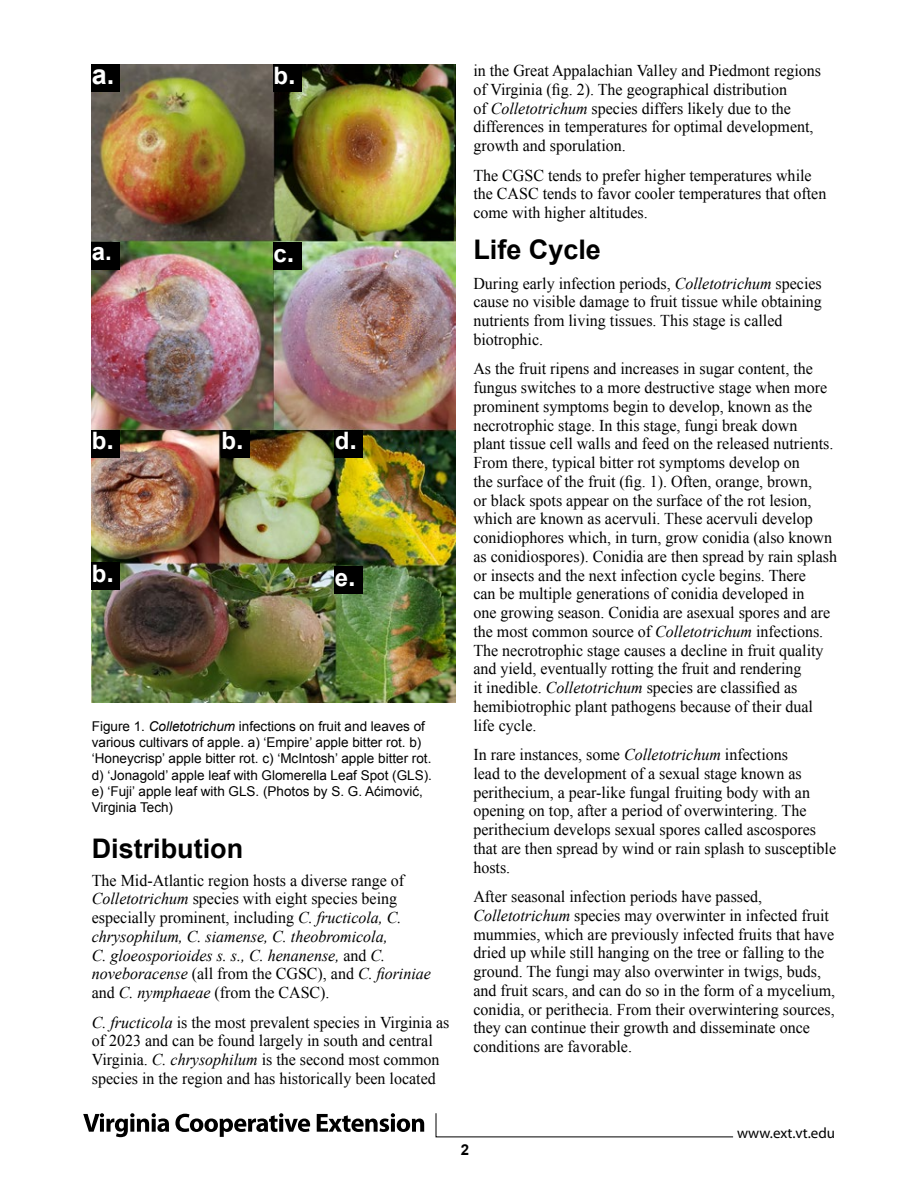
<style>
.page{position:relative;width:918px;height:1188px;background:#fff}
.page>*{position:absolute;margin:0;border:0;box-sizing:border-box;transform-origin:0 0}
.BT{font:700 27px "Arial";color:#000}
.t1{font:700 27px "Arial";color:#fff}
.t2{font:700 24px "Arial";color:#fff}
.BT-2{font:16.5px/18.8px "Times New Roman";color:#000}
.BT-3{font:italic 16.5px/18.8px "Times New Roman";color:#000}
.t3{font:15px "Myriad Pro";color:#000}
.t4{font:700 15px "Arial";color:#000}
.t5{font:13.5px/16.2px "Arial";color:#000}
.s1{font-size:27px}
.s2{font-style:italic}
.s3{font-style:normal}
</style>
<div class="page">
<svg style="left:83px;top:1113px;width:86px;height:24px"></svg>
<svg style="left:175px;top:1113px;width:135px;height:24px"></svg>
<svg style="left:317px;top:1113px;width:107px;height:19px"></svg>
<svg style="left:435px;top:1113px;width:299px;height:25px"></svg>
<img style="left:92px;top:65px;width:363px;height:638px">
<div style="left:92px;top:65px;width:28px;height:27px;background:#000"></div>
<div style="left:92px;top:243px;width:28px;height:27px;background:#000"></div>
<div style="left:274px;top:65px;width:28px;height:27px;background:#000"></div>
<div style="left:92px;top:430px;width:28px;height:27px;background:#000"></div>
<div style="left:221px;top:430px;width:28px;height:27px;background:#000"></div>
<div style="left:92px;top:563px;width:28px;height:27px;background:#000"></div>
<div style="left:274px;top:243px;width:28px;height:27px;background:#000"></div>
<div style="left:335px;top:430px;width:28px;height:27px;background:#000"></div>
<div style="left:335px;top:567px;width:28px;height:27px;background:#000"></div>
<h1 class="t1" style="left:92px;top:57px;width:24px">a.</h1>
<h2 class="t2" style="left:92px;top:236px;width:22px">a.</h2>
<h2 class="t2" style="left:274px;top:60px;width:24px">b<span class="s1">.</span></h2>
<h2 class="t2" style="left:274px;top:238px;width:22px">c<span class="s1">.</span></h2>
<h2 class="t2" style="left:92px;top:425px;width:24px">b<span class="s1">.</span></h2>
<h2 class="t2" style="left:221px;top:425px;width:24px">b<span class="s1">.</span></h2>
<h2 class="t2" style="left:92px;top:558px;width:24px">b<span class="s1">.</span></h2>
<h2 class="t2" style="left:335px;top:425px;width:24px">d<span class="s1">.</span></h2>
<h2 class="t2" style="left:335px;top:562px;width:22px">e<span class="s1">.</span></h2>
<p class="t5" style="left:92px;top:718px;width:342px">Figure 1. <span class="s2">Colletotrichum</span> infections on fruit and leaves of various cultivars of apple. a) ‘Empire’ apple bitter rot. b) ‘Honeycrisp’ apple bitter rot. c) ‘McIntosh’ apple bitter rot. d) ‘Jonagold’ apple leaf with Glomerella Leaf Spot (GLS). e) ‘Fuji’ apple leaf with GLS. (Photos by S. G. Aćimović, Virginia Tech)</p>
<h2 class="BT" style="left:92px;top:831px;width:153px">Distribution</h2>
<p class="BT-3" style="left:92px;top:870px;width:341px"><span class="s3">The Mid-Atlantic region hosts a diverse range of </span>Colletotrichum <span class="s3">species with eight species being especially prominent, including</span> C. fructicola, C. chrysophilum, C. siamense, C. theobromicola,<br>C. gloeosporioides s. s., C. henanense, <span class="s3">and</span> C. noveboracense <span class="s3">(all from the CGSC), and</span> C. fioriniae <span class="s3">and</span> C. nymphaeae <span class="s3">(from the CASC).</span></p>
<p class="BT-2" style="left:92px;top:1012px;width:359px"><span class="s2">C. fructicola</span> is the most prevalent species in Virginia as of 2023 and can be found largely in south and central Virginia. <span class="s2">C. chrysophilum</span> is the second most common species in the region and has historically been located</p>
<p class="BT-2" style="left:473px;top:61px;width:349px">in the Great Appalachian Valley and Piedmont regions of Virginia (fig. 2). The geographical distribution<br>of <span class="s2">Colletotrichum</span> species differs likely due to the differences in temperatures for optimal development, growth and sporulation.</p>
<p class="BT-2" style="left:473px;top:166px;width:354px">The CGSC tends to prefer higher temperatures while the CASC tends to favor cooler temperatures that often come with higher altitudes.</p>
<p class="BT" style="left:473px;top:232px;width:129px">Life Cycle</p>
<p class="BT-2" style="left:473px;top:273px;width:350px">During early infection periods, <span class="s2">Colletotrichum</span> species cause no visible damage to fruit tissue while obtaining nutrients from living tissues. This stage is called biotrophic.</p>
<p class="BT-2" style="left:473px;top:359px;width:365px">As the fruit ripens and increases in sugar content, the fungus switches to a more destructive stage when more prominent symptoms begin to develop, known as the necrotrophic stage. In this stage, fungi break down<br>plant tissue cell walls and feed on the released nutrients.<br>From there, typical bitter rot symptoms develop on<br>the surface of the fruit (fig. 1). Often, orange, brown,<br>or black spots appear on the surface of the rot lesion, which are known as acervuli. These acervuli develop conidiophores which, in turn, grow conidia (also known as conidiospores). Conidia are then spread by rain splash or insects and the next infection cycle begins. There<br>can be multiple generations of conidia developed in<br>one growing season. Conidia are asexual spores and are the most common source of <span class="s2">Colletotrichum</span> infections.<br>The necrotrophic stage causes a decline in fruit quality and yield, eventually rotting the fruit and rendering<br>it inedible. <span class="s2">Colletotrichum</span> species are classified as hemibiotrophic plant pathogens because of their dual life cycle.</p>
<p class="BT-2" style="left:473px;top:745px;width:364px">In rare instances, some <span class="s2">Colletotrichum</span> infections<br>lead to the development of a sexual stage known as perithecium, a pear-like fungal fruiting body with an opening on top, after a period of overwintering. The perithecium develops sexual spores called ascospores that are then spread by wind or rain splash to susceptible hosts.</p>
<p class="BT-2" style="left:473px;top:887px;width:363px">After seasonal infection periods have passed, <span class="s2">Colletotrichum</span> species may overwinter in infected fruit mummies, which are previously infected fruits that have dried up while still hanging on the tree or falling to the ground. The fungi may also overwinter in twigs, buds, and fruit scars, and can do so in the form of a mycelium, conidia, or perithecia. From their overwintering sources, they can continue their growth and disseminate once conditions are favorable.</p>
<p class="t4" style="left:461px;top:1140px;width:10px">2</p>
<p class="t3" style="left:737px;top:1123px;width:100px">www.ext.vt.edu</p>
</div>
